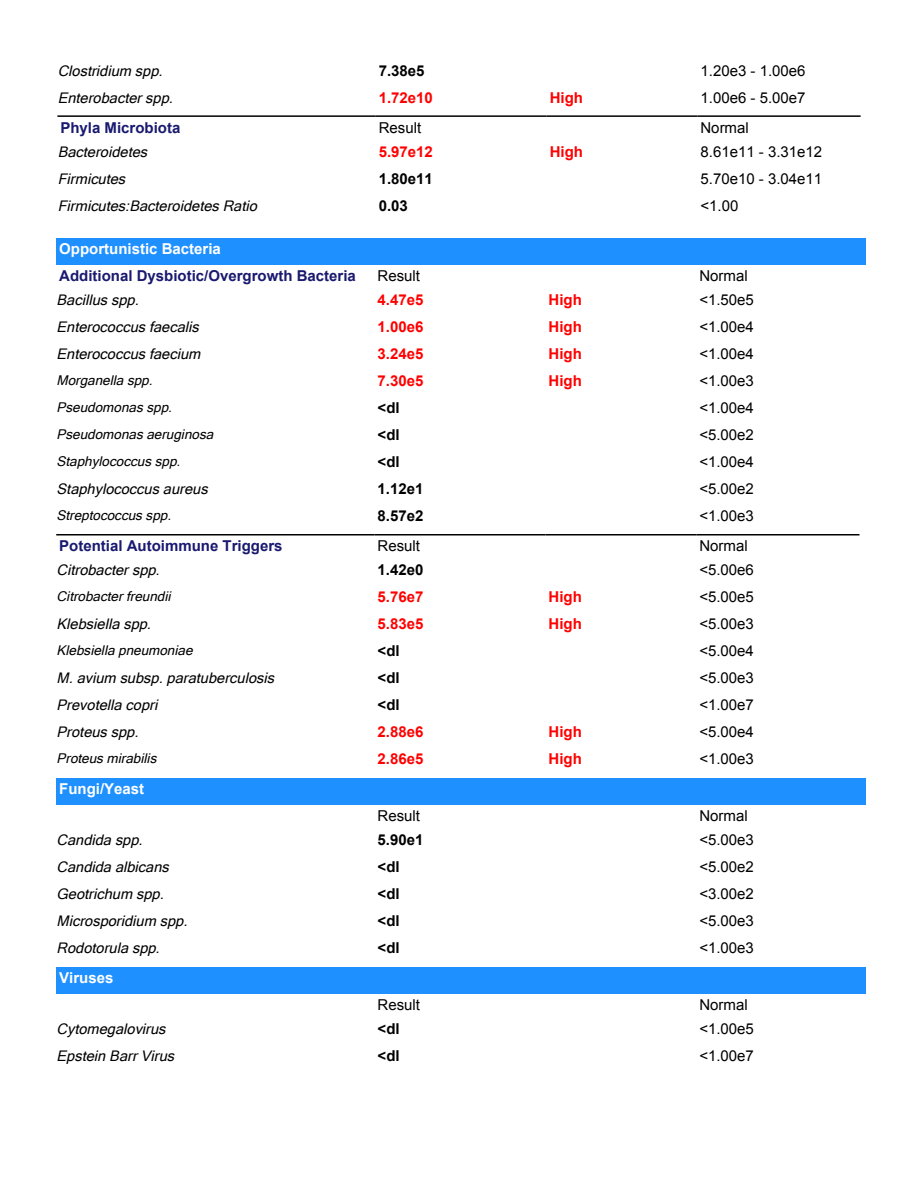
<style>
.page{position:relative;width:918px;height:1188px;background:#fff}
.page>*{position:absolute;margin:0;border:0;box-sizing:border-box;transform-origin:0 0}
.t1{font:15px "Arial";color:#000}
.t2{font:700 15px "Arial";color:#f00}
.t3{font:700 15px "Arial";color:#191970}
.t4{font:700 15px "Arial";color:#000}
.t5{font:700 15px "Arial";color:#fff}
.t6{font:italic 14.7px "Microsoft Sans Serif";color:#000}
.t7{font:italic 13.5px "Microsoft Sans Serif";color:#000}
</style>
<div class="page">
<hr style="left:57px;top:115px;width:319px;height:2px;background:#000">
<hr style="left:376px;top:115px;width:171px;height:2px;background:#000">
<hr style="left:547px;top:115px;width:151px;height:2px;background:#000">
<hr style="left:698px;top:115px;width:163px;height:2px;background:#000">
<div style="left:56px;top:238px;width:810px;height:27px;background:#1e90ff"></div>
<hr style="left:56px;top:534px;width:319px;height:2px;background:#000">
<hr style="left:375px;top:534px;width:171px;height:2px;background:#000">
<hr style="left:546px;top:534px;width:150px;height:2px;background:#000">
<hr style="left:696px;top:534px;width:164px;height:2px;background:#000">
<div style="left:56px;top:778px;width:810px;height:27px;background:#1e90ff"></div>
<div style="left:56px;top:967px;width:810px;height:27px;background:#1e90ff"></div>
<p class="t6" style="left:58px;top:62px;width:110px">Clostridium spp.</p>
<p class="t4" style="left:379px;top:61px;width:47px">7.38e5</p>
<p class="t1" style="left:700px;top:61px;width:107px">1.20e3 - 1.00e6</p>
<p class="t6" style="left:58px;top:89px;width:120px">Enterobacterspp.</p>
<p class="t2" style="left:379px;top:88px;width:56px">1.72e10</p>
<p class="t2" style="left:550px;top:88px;width:35px">High</p>
<p class="t1" style="left:700px;top:88px;width:107px">1.00e6 - 5.00e7</p>
<p class="t3" style="left:60px;top:118px;width:122px">Phyla Microbiota</p>
<p class="t1" style="left:379px;top:118px;width:44px">Result</p>
<p class="t1" style="left:700px;top:118px;width:50px">Normal</p>
<p class="t6" style="left:58px;top:143px;width:95px">Bacteroidetes</p>
<p class="t2" style="left:379px;top:142px;width:56px">5.97e12</p>
<p class="t2" style="left:550px;top:142px;width:35px">High</p>
<p class="t1" style="left:700px;top:142px;width:123px">8.61e11 - 3.31e12</p>
<p class="t6" style="left:58px;top:170px;width:73px">Firmicutes</p>
<p class="t4" style="left:379px;top:169px;width:56px">1.80e11</p>
<p class="t1" style="left:700px;top:169px;width:123px">5.70e10 - 3.04e11</p>
<p class="t6" style="left:58px;top:197px;width:204px">Firmicutes:Bacteroidetes Ratio</p>
<p class="t4" style="left:379px;top:196px;width:31px">0.03</p>
<p class="t1" style="left:700px;top:196px;width:39px">&lt;1.00</p>
<p class="t5" style="left:59px;top:239px;width:163px">Opportunistic Bacteria</p>
<p class="t3" style="left:59px;top:266px;width:298px">Additional Dysbiotic/Overgrowth Bacteria</p>
<p class="t1" style="left:378px;top:266px;width:44px">Result</p>
<p class="t1" style="left:699px;top:266px;width:50px">Normal</p>
<p class="t6" style="left:57px;top:292px;width:87px">Bacillus spp.</p>
<p class="t2" style="left:378px;top:290px;width:47px">4.47e5</p>
<p class="t2" style="left:549px;top:290px;width:35px">High</p>
<p class="t1" style="left:699px;top:290px;width:56px">&lt;1.50e5</p>
<p class="t6" style="left:57px;top:319px;width:147px">Enterococcus faecalis</p>
<p class="t2" style="left:378px;top:317px;width:47px">1.00e6</p>
<p class="t2" style="left:549px;top:317px;width:35px">High</p>
<p class="t1" style="left:699px;top:317px;width:56px">&lt;1.00e4</p>
<p class="t6" style="left:57px;top:346px;width:149px">Enterococcus faecium</p>
<p class="t2" style="left:378px;top:344px;width:47px">3.24e5</p>
<p class="t2" style="left:549px;top:344px;width:35px">High</p>
<p class="t1" style="left:699px;top:344px;width:56px">&lt;1.00e4</p>
<p class="t7" style="left:57px;top:373px;width:101px">Morganella spp.</p>
<p class="t2" style="left:378px;top:371px;width:47px">7.30e5</p>
<p class="t2" style="left:549px;top:371px;width:35px">High</p>
<p class="t1" style="left:699px;top:371px;width:56px">&lt;1.00e3</p>
<p class="t7" style="left:57px;top:400px;width:120px">Pseudomonas spp.</p>
<p class="t4" style="left:378px;top:398px;width:24px">&lt;dl</p>
<p class="t1" style="left:699px;top:398px;width:56px">&lt;1.00e4</p>
<p class="t7" style="left:57px;top:427px;width:162px">Pseudomonas aeruginosa</p>
<p class="t4" style="left:378px;top:425px;width:24px">&lt;dl</p>
<p class="t1" style="left:699px;top:425px;width:56px">&lt;5.00e2</p>
<p class="t7" style="left:57px;top:454px;width:128px">Staphylococcus spp.</p>
<p class="t4" style="left:378px;top:452px;width:24px">&lt;dl</p>
<p class="t1" style="left:699px;top:452px;width:56px">&lt;1.00e4</p>
<p class="t6" style="left:57px;top:481px;width:156px">Staphylococcus aureus</p>
<p class="t4" style="left:378px;top:479px;width:47px">1.12e1</p>
<p class="t1" style="left:699px;top:479px;width:56px">&lt;5.00e2</p>
<p class="t7" style="left:57px;top:508px;width:119px">Streptococcus spp.</p>
<p class="t4" style="left:378px;top:506px;width:47px">8.57e2</p>
<p class="t1" style="left:699px;top:506px;width:56px">&lt;1.00e3</p>
<p class="t3" style="left:59px;top:536px;width:225px">Potential Autoimmune Triggers</p>
<p class="t1" style="left:378px;top:536px;width:44px">Result</p>
<p class="t1" style="left:699px;top:536px;width:50px">Normal</p>
<p class="t6" style="left:57px;top:562px;width:108px">Citrobacterspp.</p>
<p class="t4" style="left:378px;top:560px;width:47px">1.42e0</p>
<p class="t1" style="left:699px;top:560px;width:56px">&lt;5.00e6</p>
<p class="t7" style="left:57px;top:589px;width:119px">Citrobacterfreundii</p>
<p class="t2" style="left:378px;top:587px;width:47px">5.76e7</p>
<p class="t2" style="left:549px;top:587px;width:35px">High</p>
<p class="t1" style="left:699px;top:587px;width:56px">&lt;5.00e5</p>
<p class="t6" style="left:57px;top:616px;width:100px">Klebsiella spp.</p>
<p class="t2" style="left:378px;top:614px;width:47px">5.83e5</p>
<p class="t2" style="left:549px;top:614px;width:35px">High</p>
<p class="t1" style="left:699px;top:614px;width:56px">&lt;5.00e3</p>
<p class="t7" style="left:57px;top:643px;width:141px">Klebsiella pneumoniae</p>
<p class="t4" style="left:378px;top:641px;width:24px">&lt;dl</p>
<p class="t1" style="left:699px;top:641px;width:56px">&lt;5.00e4</p>
<p class="t6" style="left:57px;top:670px;width:223px">M.avium subsp.paratuberculosis</p>
<p class="t4" style="left:378px;top:668px;width:24px">&lt;dl</p>
<p class="t1" style="left:699px;top:668px;width:56px">&lt;5.00e3</p>
<p class="t6" style="left:57px;top:697px;width:106px">Prevotella copri</p>
<p class="t4" style="left:378px;top:695px;width:24px">&lt;dl</p>
<p class="t1" style="left:699px;top:695px;width:56px">&lt;1.00e7</p>
<p class="t6" style="left:57px;top:724px;width:87px">Proteus spp.</p>
<p class="t2" style="left:378px;top:722px;width:47px">2.88e6</p>
<p class="t2" style="left:549px;top:722px;width:35px">High</p>
<p class="t1" style="left:699px;top:722px;width:56px">&lt;5.00e4</p>
<p class="t7" style="left:57px;top:751px;width:105px">Proteus mirabilis</p>
<p class="t2" style="left:378px;top:749px;width:47px">2.86e5</p>
<p class="t2" style="left:549px;top:749px;width:35px">High</p>
<p class="t1" style="left:699px;top:749px;width:56px">&lt;1.00e3</p>
<p class="t5" style="left:59px;top:779px;width:87px">Fungi/Yeast</p>
<p class="t1" style="left:378px;top:806px;width:44px">Result</p>
<p class="t1" style="left:699px;top:806px;width:50px">Normal</p>
<p class="t6" style="left:57px;top:832px;width:91px">Candida spp.</p>
<p class="t4" style="left:378px;top:830px;width:47px">5.90e1</p>
<p class="t1" style="left:699px;top:830px;width:56px">&lt;5.00e3</p>
<p class="t6" style="left:57px;top:859px;width:117px">Candida albicans</p>
<p class="t4" style="left:378px;top:857px;width:24px">&lt;dl</p>
<p class="t1" style="left:699px;top:857px;width:56px">&lt;5.00e2</p>
<p class="t6" style="left:57px;top:886px;width:112px">Geotrichum spp.</p>
<p class="t4" style="left:378px;top:884px;width:24px">&lt;dl</p>
<p class="t1" style="left:699px;top:884px;width:56px">&lt;3.00e2</p>
<p class="t6" style="left:57px;top:913px;width:136px">Microsporidium spp.</p>
<p class="t4" style="left:378px;top:911px;width:24px">&lt;dl</p>
<p class="t1" style="left:699px;top:911px;width:56px">&lt;5.00e3</p>
<p class="t6" style="left:57px;top:940px;width:108px">Rodotorula spp.</p>
<p class="t4" style="left:378px;top:938px;width:24px">&lt;dl</p>
<p class="t1" style="left:699px;top:938px;width:56px">&lt;1.00e3</p>
<p class="t5" style="left:59px;top:968px;width:56px">Viruses</p>
<p class="t1" style="left:378px;top:995px;width:44px">Result</p>
<p class="t1" style="left:699px;top:995px;width:50px">Normal</p>
<p class="t6" style="left:57px;top:1021px;width:114px">Cytomegalovirus</p>
<p class="t4" style="left:378px;top:1019px;width:24px">&lt;dl</p>
<p class="t1" style="left:699px;top:1019px;width:56px">&lt;1.00e5</p>
<p class="t6" style="left:57px;top:1048px;width:123px">Epstein BarrVirus</p>
<p class="t4" style="left:378px;top:1046px;width:24px">&lt;dl</p>
<p class="t1" style="left:699px;top:1046px;width:56px">&lt;1.00e7</p>
</div>
